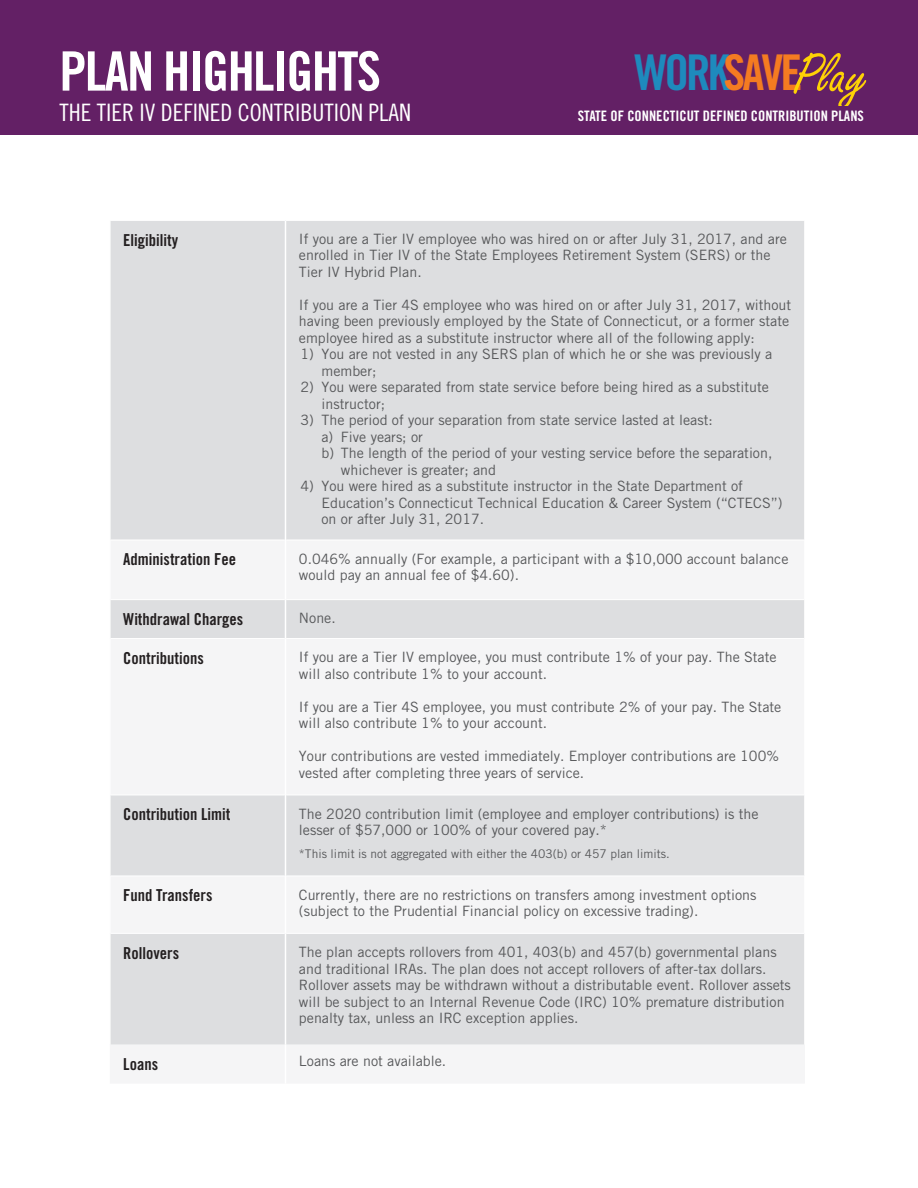
<style>
.page{position:relative;width:918px;height:1188px;background:#fff}
.page>*{position:absolute;margin:0;border:0;box-sizing:border-box;transform-origin:0 0}
.t1{font:54.45px "Trade Gothic LT Std Bd Cn 20";letter-spacing:-.03em;color:#fff}
.t2{font:49.35px "Trade Gothic LT Std Bd Cn 20";letter-spacing:-.06em;color:#1e8abd}
.t3{font:24px "Trade Gothic LT Std Cn 18";color:#fff}
.H2_-_Table_Head{font:16.5px "Trade Gothic LT Std Bd Cn 20";color:#231f20}
.t4{font:14.4px "Trade Gothic LT Std Bd Cn 20";color:#fff}
.t5{font:14.25px/16.5px "Trade Gothic LT Std";color:#57585a}
.t6{font:12px "Trade Gothic LT Std";color:#57585a}
.s1{color:#f47b21}
</style>
<div class="page">
<div style="left:0;top:0;width:918px;height:135px;background:#632065"></div>
<div style="left:111px;top:221px;width:693px;height:319px;background:#dddee0"></div>
<svg style="left:111px;top:600px;width:693px;height:445px;fill:#dddee0"></svg>
<hr style="left:111px;top:638px;width:174px;height:1px;background:#fff">
<hr style="left:286px;top:638px;width:518px;height:1px;background:#fff">
<hr style="left:111px;top:795px;width:174px;height:1px;background:#fff">
<hr style="left:286px;top:795px;width:518px;height:1px;background:#fff">
<hr style="left:111px;top:876px;width:174px;height:1px;background:#fff">
<hr style="left:286px;top:876px;width:518px;height:1px;background:#fff">
<hr style="left:111px;top:933px;width:174px;height:1px;background:#fff">
<hr style="left:286px;top:933px;width:518px;height:1px;background:#fff">
<hr style="left:285px;top:221px;width:1px;height:319px;background:#fff">
<hr style="left:285px;top:600px;width:1px;height:39px;background:#fff">
<hr style="left:285px;top:639px;width:1px;height:156px;background:#fff">
<hr style="left:285px;top:795px;width:1px;height:81px;background:#fff">
<hr style="left:285px;top:876px;width:1px;height:57px;background:#fff">
<hr style="left:285px;top:933px;width:1px;height:112px;background:#fff">
<svg style="left:794px;top:52px;width:72px;height:54px"></svg>
<h1 class="t1" style="left:59px;top:38px;width:323px">PLAN HIGHLIGHTS</h1>
<h2 class="t3" style="left:59px;top:98px;width:353px">THE TIER IV DEFINED CONTRIBUTION PLAN</h2>
<p class="t2" style="left:635px;top:42px;width:169px">WORK<span class="s1">SAVE</span></p>
<h1 class="t4" style="left:578px;top:107px;width:288px">STATE OF CONNECTICUT DEFINED CONTRIBUTION PLANS</h1>
<h2 class="H2_-_Table_Head" style="left:123px;top:230px;width:56px">Eligibility</h2>
<p class="t5" style="left:299px;top:230px;width:489px">If you are a Tier IV employee who was hired on or after July 31, 2017, and are enrolled in Tier IV of the State Employees Retirement System (SERS) or the<br>Tier IV Hybrid Plan.</p>
<p class="t5" style="left:299px;top:296px;width:494px">If you are a Tier 4S employee who was hired on or after July 31, 2017, without having been previously employed by the State of Connecticut, or a former state employee hired as a substitute instructor where all of the following apply:</p>
<p class="t5" style="left:321px;top:346px;width:452px;text-indent:-21px">1) You are not vested in any SERS plan of which he or she was previously a member;</p>
<p class="t5" style="left:321px;top:379px;width:449px;text-indent:-21px">2) You were separated from state service before being hired as a substitute instructor;</p>
<p class="t5" style="left:300px;top:412px;width:414px">3) The period of your separation from state service lasted at least:</p>
<p class="t5" style="left:321px;top:428px;width:103px">a) Five years; or</p>
<p class="t5" style="left:341px;top:445px;width:433px;text-indent:-20px">b) The length of the period of your vesting service before the separation, whichever is greater; and</p>
<p class="t5" style="left:321px;top:478px;width:463px;text-indent:-21px">4) You were hired as a substitute instructor in the State Department of<br>Education’s Connecticut Technical Education &amp; Career System (“CTECS”) on or after July 31, 2017.</p>
<h2 class="H2_-_Table_Head" style="left:123px;top:550px;width:114px">Administration Fee</h2>
<p class="t5" style="left:299px;top:550px;width:491px">0.046% annually (For example, a participant with a $10,000 account balance would pay an annual fee of $4.60).</p>
<h2 class="H2_-_Table_Head" style="left:123px;top:609px;width:122px">Withdrawal Charges</h2>
<p class="t5" style="left:299px;top:610px;width:38px">None.</p>
<h2 class="H2_-_Table_Head" style="left:123px;top:648px;width:82px">Contributions</h2>
<p class="t5" style="left:299px;top:649px;width:479px">If you are a Tier IV employee, you must contribute 1% of your pay. The State will also contribute 1% to your account.</p>
<p class="t5" style="left:299px;top:698px;width:484px">If you are a Tier 4S employee, you must contribute 2% of your pay. The State will also contribute 1% to your account.</p>
<p class="t5" style="left:299px;top:748px;width:482px">Your contributions are vested immediately. Employer contributions are 100% vested after completing three years of service.</p>
<h2 class="H2_-_Table_Head" style="left:123px;top:804px;width:109px">Contribution Limit</h2>
<p class="t5" style="left:299px;top:805px;width:461px">The 2020 contribution limit (employee and employer contributions) is the lesser of $57,000 or 100% of your covered pay.*</p>
<p class="t6" style="left:299px;top:847px;width:372px">*This limit is not aggregated with either the 403(b) or 457 plan limits.</p>
<h2 class="H2_-_Table_Head" style="left:123px;top:885px;width:91px">Fund Transfers</h2>
<p class="t5" style="left:299px;top:886px;width:459px">Currently, there are no restrictions on transfers among investment options (subject to the Prudential Financial policy on excessive trading).</p>
<h2 class="H2_-_Table_Head" style="left:123px;top:943px;width:57px">Rollovers</h2>
<p class="t5" style="left:299px;top:944px;width:493px">The plan accepts rollovers from 401, 403(b) and 457(b) governmental plans and traditional IRAs. The plan does not accept rollovers of after-tax dollars.<br>Rollover assets may be withdrawn without a distributable event. Rollover assets will be subject to an Internal Revenue Code (IRC) 10% premature distribution penalty tax, unless an IRC exception applies.</p>
<h2 class="H2_-_Table_Head" style="left:123px;top:1054px;width:36px">Loans</h2>
<p class="t5" style="left:299px;top:1052px;width:149px">Loans are not available.</p>
</div>
